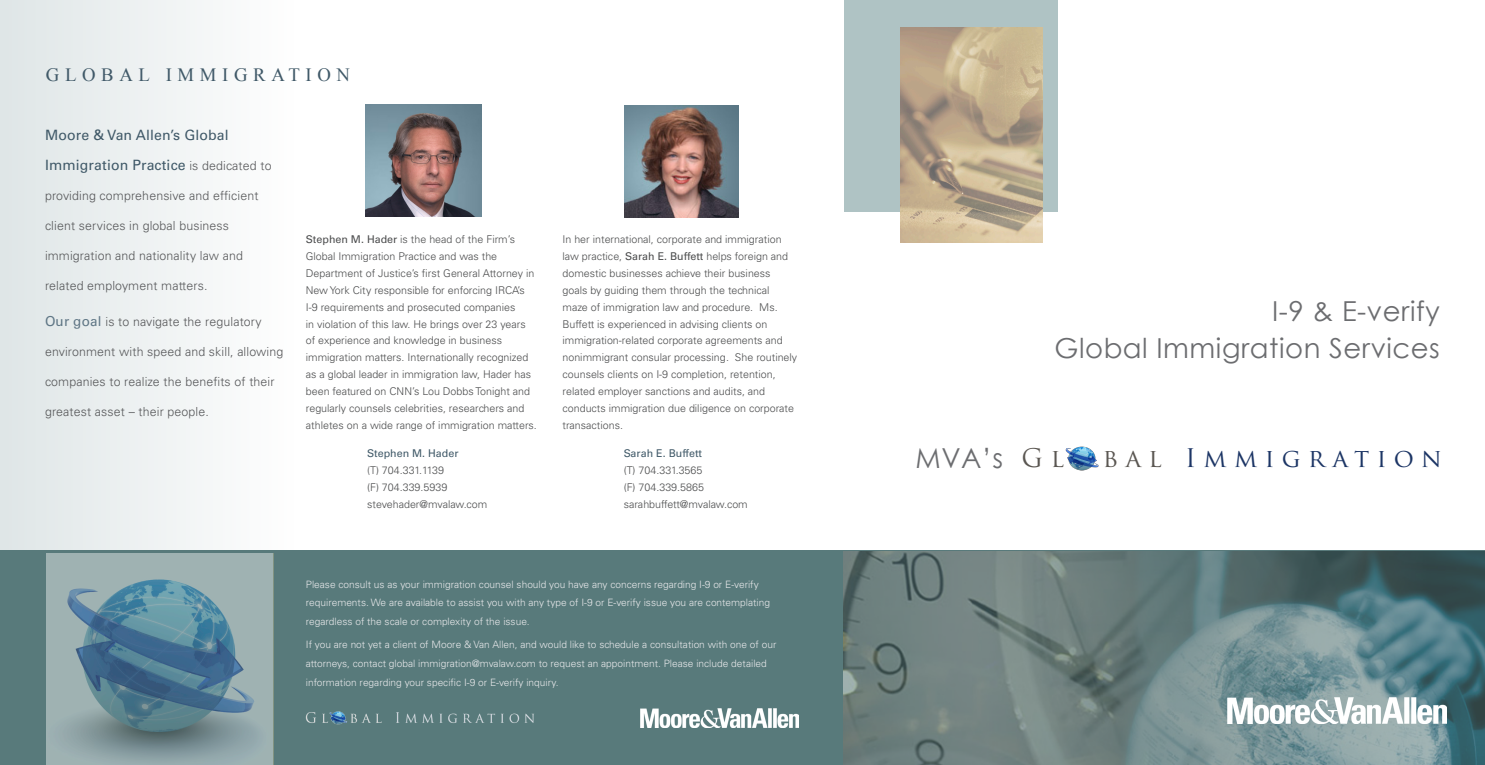
<style>
.page{position:relative;width:1485px;height:765px;background:#fff}
.page>*{position:absolute;margin:0;border:0;box-sizing:border-box;transform-origin:0 0}
.t1{font:27.5px/37.5px "Century Gothic";letter-spacing:.02em;color:#6c6d70;text-align:right}
.t2{font:25px "Trajan Pro";letter-spacing:.3em;color:#1c3565}
.t3{font:25px "Trajan Pro";color:#5a5651}
.t4{font:18.75px "Times New Roman";letter-spacing:.3em;color:#405968}
.Text{font:14.25px/30px "Univers";letter-spacing:.01em;color:#405968}
.Text-2{font:300 12.5px "Univers";letter-spacing:.01em;color:#57585a}
.Text-3{font:300 10.75px/16.9px "Univers";color:#4b4c4d}
.Text-4{font:10.75px "Univers";color:#405968}
.t5{font:300 10.12px/18.8px "Univers";color:#e6e7e9}
.s1{font-weight:300;font-size:12.5px;color:#57585a}
.s2{font-weight:400;font-size:13.62px;color:#5f7685}
.s3{font-weight:400}
.s4{color:#57585a}
.s5{color:#5a5651}
</style>
<div class="page">
<div style="left:0;top:0;width:294px;height:553px;background:linear-gradient(to right,#dee5e6,#fdfefe)"></div>
<div style="left:844px;top:0;width:214px;height:211px;background:#afc3c4"></div>
<div style="left:0;top:551px;width:1485px;height:214px;background:#587a7b"></div>
<img style="left:844px;top:551px;width:641px;height:214px">
<img style="left:47px;top:553px;width:226px;height:212px">
<img style="left:900px;top:28px;width:142px;height:214px">
<img style="left:1065px;top:446px;width:34px;height:25px">
<img style="left:305px;top:711px;width:229px;height:14px">
<img style="left:1228px;top:698px;width:218px;height:26px">
<img style="left:640px;top:708px;width:159px;height:20px">
<img style="left:365px;top:104px;width:116px;height:112px">
<img style="left:625px;top:105px;width:114px;height:112px">
<p class="t4" style="left:46px;top:62px;width:306px">GLOBAL IMMIGRATION</p>
<p class="Text" style="left:45px;top:121px;width:228px">Moore &amp; Van Allen’s Global<br>Immigration Practice <span class="s1">is dedicated to</span></p>
<p class="Text-2" style="left:45px;top:189px;width:215px">providing comprehensive and efficient</p>
<p class="Text-2" style="left:45px;top:219px;width:186px">client services in global business</p>
<p class="Text-2" style="left:45px;top:249px;width:200px">immigration and nationality law and</p>
<p class="Text-2" style="left:45px;top:279px;width:164px">related employment matters.</p>
<p class="Text-2" style="left:45px;top:314px;width:218px"><span class="s2">Our goal</span> is to navigate the regulatory</p>
<p class="Text-2" style="left:45px;top:344px;width:240px">environment with speed and skill, allowing</p>
<p class="Text-2" style="left:45px;top:374px;width:231px">companies to realize the benefits of their</p>
<p class="Text-2" style="left:45px;top:404px;width:165px">greatest asset – their people.</p>
<p class="Text-3" style="left:306px;top:231px;width:233px"><span class="s3">Stephen M. Hader</span> is the head of the Firm’s Global Immigration Practice and was the Department of Justice’s first General Attorney in New York City responsible for enforcing IRCA’s I-9 requirements and prosecuted companies<br>in violation of this law. He brings over 23 years of experience and knowledge in business immigration matters. Internationally recognized as a global leader in immigration law, Hader has been featured on CNN’s Lou Dobbs Tonight and regularly counsels celebrities, researchers and athletes on a wide range of immigration matters.</p>
<p class="Text-4" style="left:367px;top:447px;width:93px">Stephen M. Hader</p>
<p class="Text-3" style="left:367px;top:462px;width:78px"><span class="s4">(</span>T) 704.331.1139</p>
<p class="Text-3" style="left:367px;top:478px;width:82px">(F) 704.339.5939</p>
<p class="Text-3" style="left:367px;top:495px;width:122px">stevehader@mvalaw.com</p>
<p class="Text-3" style="left:562px;top:231px;width:236px">In her international, corporate and immigration law practice, <span class="s3">Sarah E. Buffett</span> helps foreign and domestic businesses achieve their business goals by guiding them through the technical maze of immigration law and procedure. Ms.<br>Buffett is experienced in advising clients on immigration-related corporate agreements and nonimmigrant consular processing. She routinely counsels clients on I-9 completion, retention, related employer sanctions and audits, and conducts immigration due diligence on corporate transactions.</p>
<p class="Text-4" style="left:624px;top:447px;width:80px">Sarah E. Buffett</p>
<p class="Text-3" style="left:624px;top:462px;width:80px">(T) 704.331.3565</p>
<p class="Text-3" style="left:624px;top:478px;width:82px">(F) 704.339.5865</p>
<p class="Text-3" style="left:624px;top:495px;width:126px">sarahbuffett@mvalaw.com</p>
<p class="t5" style="left:306px;top:575px;width:466px">Please consult us as your immigration counsel should you have any concerns regarding I-9 or E-verify requirements. We are available to assist you with any type of I-9 or E-verify issue you are contemplating regardless of the scale or complexity of the issue.</p>
<p class="t5" style="left:306px;top:635px;width:472px">If you are not yet a client of Moore &amp; Van Allen, and would like to schedule a consultation with one of our attorneys, contact global immigration@mvalaw.com to request an appointment. Please include detailed information regarding your specific I-9 or E-verify inquiry.</p>
<p class="t1" style="left:1055px;top:292px;width:387px">I-9 &amp; E-verify<br>Global Immigration Services</p>
<p class="t1" style="left:916px;top:438px;width:89px">MVA’s</p>
<p class="t3" style="left:1022px;top:442px;width:44px">G l</p>
<p class="t2" style="left:1103px;top:442px;width:340px"><span class="s5">bal</span> Immigration</p>
</div>
